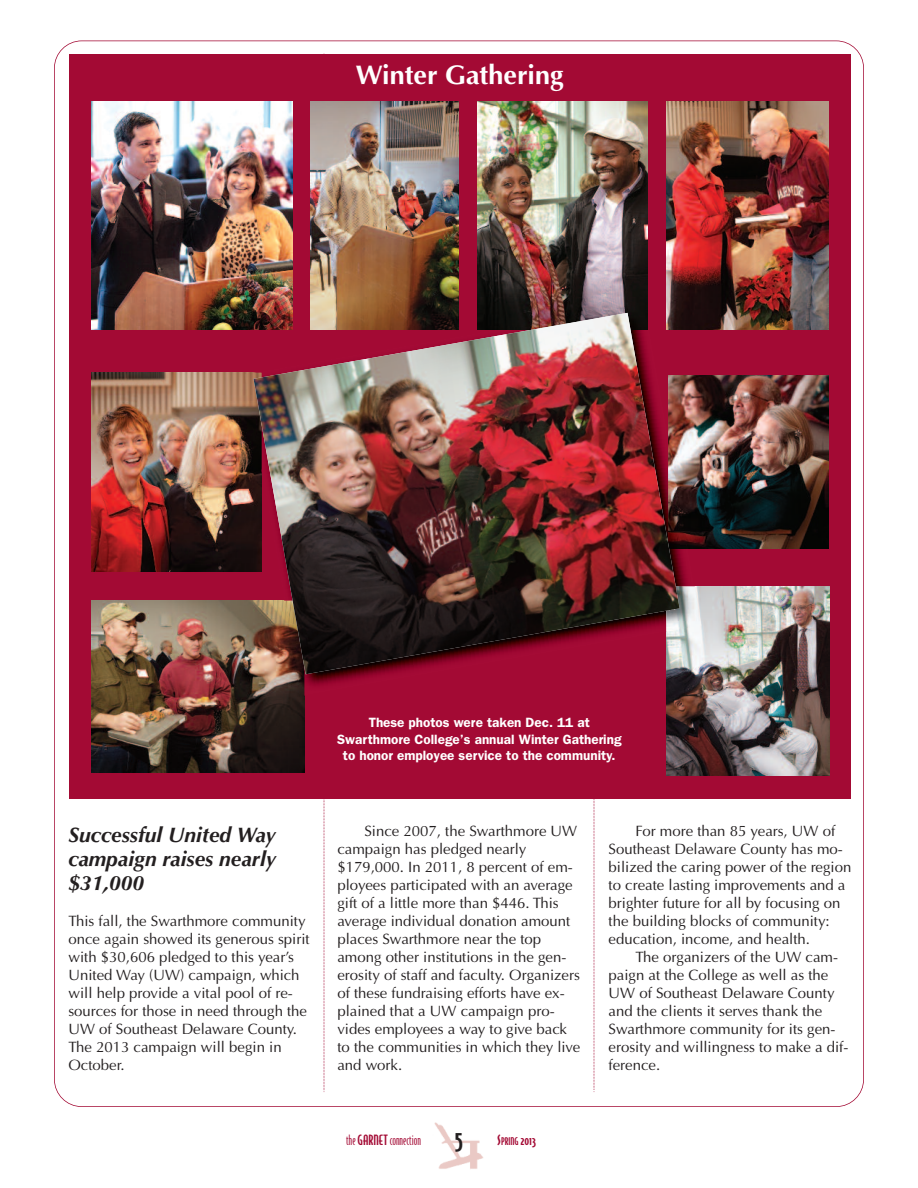
<style>
.page{position:relative;width:918px;height:1188px;background:#fff}
.page>*{position:absolute;margin:0;border:0;box-sizing:border-box;transform-origin:0 0}
.t1{font:700 27px "Optima";color:#fff}
.t2{font:italic 700 21px/24px "Optima";color:#231f20;text-align:justify}
.t3{font:15px/18px "Optima";color:#231f20}
.t4{font:600 13.5px/16.5px "Franklin Gothic";color:#fff;text-align:center}
.t5{font:13.5px "Bodega Sans Light Oldstyle";color:#a30a34}
.t6{font:13.5px "Bodega Sans Medium Oldstyle";color:#a30a34}
.s1{font-family:"Bodega Sans Medium Oldstyle"}
.s2{font-family:"Bodega Sans Medium Oldstyle";font-size:27px;color:#231f20}
.s3{font-size:10.2px}
</style>
<div class="page">
<svg style="left:324px;top:798px;width:1px;height:294px"></svg>
<svg style="left:594px;top:798px;width:1px;height:294px"></svg>
<img style="left:434px;top:1122px;width:49px;height:47px">
<div style="left:69px;top:54px;width:781px;height:744px;background:#a30a34"></div>
<img style="left:310px;top:101px;width:149px;height:212px">
<img style="left:91px;top:101px;width:202px;height:229px">
<img style="left:91px;top:373px;width:161px;height:199px">
<img style="left:666px;top:586px;width:164px;height:190px">
<img style="left:91px;top:601px;width:213px;height:171px">
<img style="left:695px;top:376px;width:133px;height:173px">
<img style="left:478px;top:101px;width:170px;height:212px">
<img style="left:252px;top:322px;width:443px;height:374px">
<img style="left:244px;top:373px;width:10px;height:98px">
<img style="left:680px;top:586px;width:22px;height:46px">
<img style="left:284px;top:674px;width:20px;height:22px">
<img style="left:680px;top:437px;width:8px;height:112px">
<img style="left:495px;top:304px;width:153px;height:9px">
<img style="left:254px;top:313px;width:426px;height:361px">
<img style="left:667px;top:101px;width:161px;height:229px">
<h1 class="t1" style="left:356px;top:59px;width:209px">Winter Gathering</h1>
<h2 class="t2" style="left:68px;top:825px;width:209px">Successful United Way campaign raises nearly $31,000</h2>
<p class="t3" style="left:68px;top:912px;width:243px">This fall, the Swarthmore community once again showed its generous spirit with $30,606 pledged to this year’s<br>United Way (UW) campaign, which will help provide a vital pool of re&shy;sources for those in need through the<br>UW of Southeast Delaware County.<br>The 2013 campaign will begin in<br>October.</p>
<p class="t4" style="left:337px;top:714px;width:286px">These photos were taken Dec. 11 at<br>Swarthmore College’s annual Winter Gathering to honor employee service to the community.</p>
<p class="t3" style="left:337px;top:822px;width:244px;text-indent:27px">Since 2007, the Swarthmore UW campaign has pledged nearly $179,000. In 2011, 8 percent of em&shy;ployees participated with an average gift of a little more than $446. This average individual donation amount places Swarthmore near the top among other institutions in the gen&shy;erosity of staff and faculty. Organizers of these fundraising efforts have ex&shy;plained that a UW campaign pro&shy;vides employees a way to give back to the communities in which they live and work.</p>
<p class="t3" style="left:609px;top:822px;width:244px;text-indent:27px">For more than 85 years, UW of Southeast Delaware County has mo&shy;bilized the caring power of the region to create lasting improvements and a brighter future for all by focusing on the building blocks of community: education, income, and health.</p>
<p class="t3" style="left:609px;top:948px;width:241px;text-indent:27px">The organizers of the UW cam&shy;paign at the College as well as the<br>UW of Southeast Delaware County and the clients it serves thank the<br>Swarthmore community for its gen&shy;erosity and willingness to make a dif&shy;ference.</p>
<p class="t5" style="left:346px;top:1132px;width:119px">the <span class="s1">GARNET</span>connection <span class="s2">5</span></p>
<p class="t6" style="left:497px;top:1132px;width:41px">S<span class="s3">PRING</span> 2013</p>
</div>
